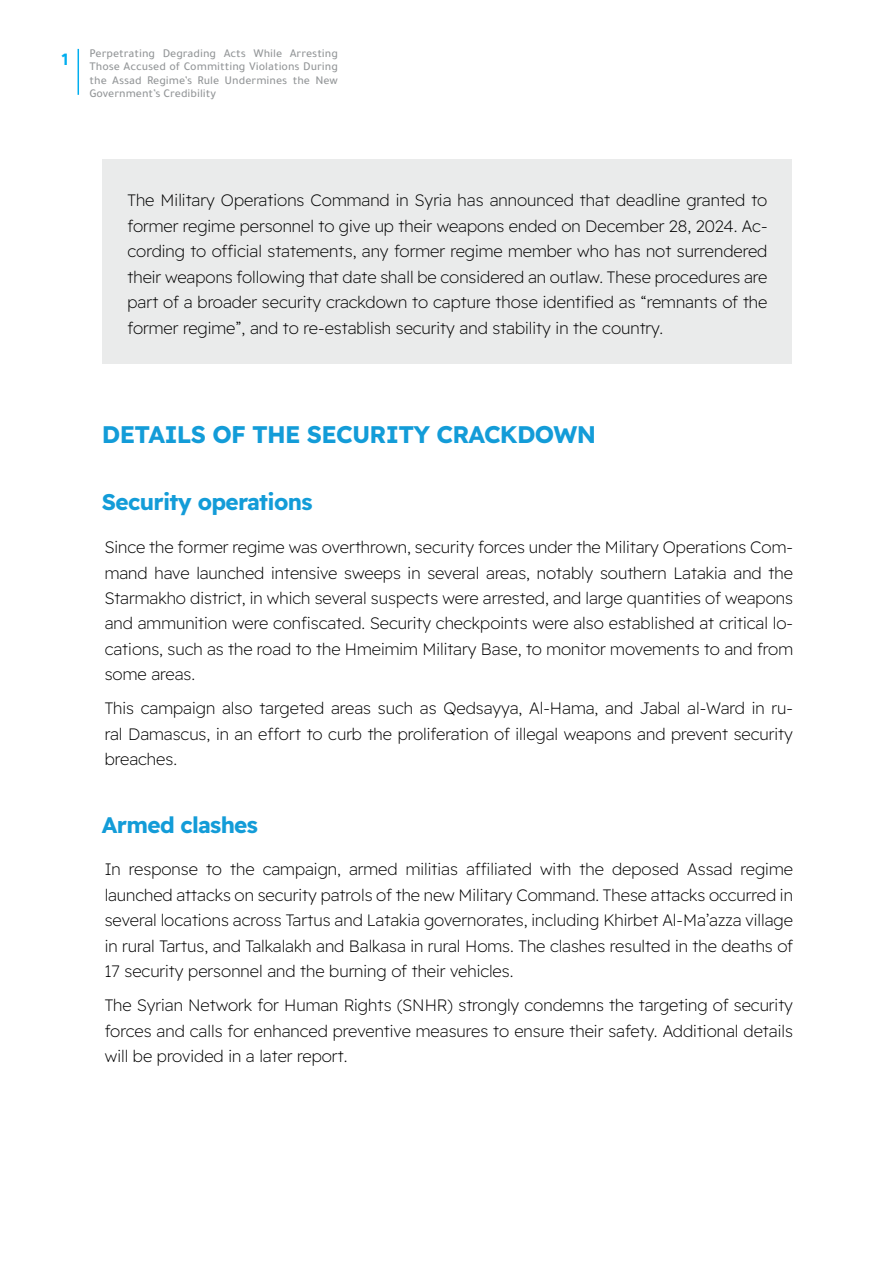
<style>
.page{position:relative;width:893px;height:1263px;background:#fff}
.page>*{position:absolute;margin:0;border:0;box-sizing:border-box;transform-origin:0 0}
.t1{font:700 24px "Readex Pro";letter-spacing:-.03em;color:#139cd8}
.t2{font:700 22.5px "Readex Pro";letter-spacing:-.03em;color:#139cd8}
.t3{font:700 18px "Tajawal";color:#00aeef}
.t4{font:200 16.5px/25.5px "Readex Pro";color:#000;text-align:justify}
.t5{font:500 12px/13.5px "Tajawal";color:#919496}
</style>
<div class="page">
<hr style="left:78px;top:49px;width:1px;height:46px;background:#00aeef">
<div style="left:103px;top:159px;width:689px;height:205px;background:#e6e7e8"></div>
<p class="t3" style="left:62px;top:46px;width:8px">1</p>
<p class="t5" style="left:89px;top:46px;width:250px">Perpetrating<br>Those Accused of Committing Violations During the Assad Regimes’ Rule Undermines the New<br>Government s’ Credibility</p>
<p class="t5" style="left:163px;top:46px;width:55px">Degrading</p>
<p class="t5" style="left:253px;top:46px;width:30px">While</p>
<p class="t5" style="left:290px;top:46px;width:50px">Arresting</p>
<p class="t5" style="left:224px;top:46px;width:24px">Acts</p>
<p class="t4" style="left:127px;top:188px;width:641px">The Military Operations Command in Syria has announced that deadline granted to</p>
<p class="t4" style="left:127px;top:239px;width:641px">cording to official statements, any former regime member who has not surrendered</p>
<p class="t4" style="left:127px;top:213px;width:641px">former regime personnel to give up their weapons ended on December 28, 2024. Ac-</p>
<p class="t4" style="left:127px;top:264px;width:641px">their weapons following that date shall be considered an outlaw. These procedures are part of a broader security crackdown to capture those identified as “remnants of the former regime ,” and to re-establish security and stability in the country.</p>
<h1 class="t1" style="left:102px;top:421px;width:496px">DETAILS OF THE SECURITY CRACKDOWN</h1>
<h2 class="t2" style="left:102px;top:490px;width:212px">Security operations</h2>
<p class="t4" style="left:105px;top:534px;width:690px">Since the former regime was overthrown, security forces under the Military Operations Com-</p>
<p class="t4" style="left:105px;top:585px;width:690px">Starmakho district in, which several suspects were arrested, and large quantities of weapons</p>
<p class="t4" style="left:105px;top:636px;width:690px">cations, such as the road to the Hmeimim Military Base, to monitor movements to and from</p>
<p class="t4" style="left:105px;top:560px;width:690px">mand have launched intensive sweeps in several areas, notably southern Latakia and the</p>
<p class="t4" style="left:105px;top:611px;width:690px">and ammunition were confiscated. Security checkpoints were also established at critical lo-</p>
<p class="t4" style="left:105px;top:662px;width:92px">some areas.</p>
<p class="t4" style="left:105px;top:696px;width:690px">This campaign also targeted areas such as Qedsayya, Al-Hama, and Jabal al-Ward in ru-</p>
<p class="t4" style="left:105px;top:747px;width:74px">breaches.</p>
<p class="t4" style="left:105px;top:721px;width:690px">ral Damascus in, an effort to curb the proliferation of illegal weapons and prevent security</p>
<h2 class="t2" style="left:102px;top:812px;width:157px">Armed clashes</h2>
<p class="t4" style="left:466px;top:857px;width:67px">affiliated</p>
<p class="t4" style="left:230px;top:857px;width:26px">the</p>
<p class="t4" style="left:349px;top:857px;width:50px">armed</p>
<p class="t4" style="left:406px;top:857px;width:54px">militias</p>
<p class="t4" style="left:540px;top:857px;width:33px">with</p>
<p class="t4" style="left:580px;top:857px;width:26px">the</p>
<p class="t4" style="left:612px;top:857px;width:68px">deposed</p>
<p class="t4" style="left:687px;top:857px;width:47px">Assad</p>
<p class="t4" style="left:263px;top:857px;width:80px">campaign,</p>
<p class="t4" style="left:741px;top:857px;width:54px">regime</p>
<p class="t4" style="left:105px;top:857px;width:690px;text-align:left">In<br>launched attacks on security patrols of the new Military Command. These attacks occurred in several locations across Tartus and Latakia governorates, including Khirbet Al-Ma’azza village in rural Tartus, and Talkalakh and Balkasa in rural Homs. The clashes resulted in the deaths of 17 security personnel and the burning of their vehicles.</p>
<p class="t4" style="left:105px;top:992px;width:690px">The Syrian Network for Human Rights (SNHR) strongly condemns the targeting of security forces and calls for enhanced preventive measures to ensure their safety. Additional details will be provided in a later report.</p>
<p class="t4" style="left:206px;top:857px;width:18px">to</p>
<p class="t4" style="left:129px;top:857px;width:71px">response</p>
</div>
